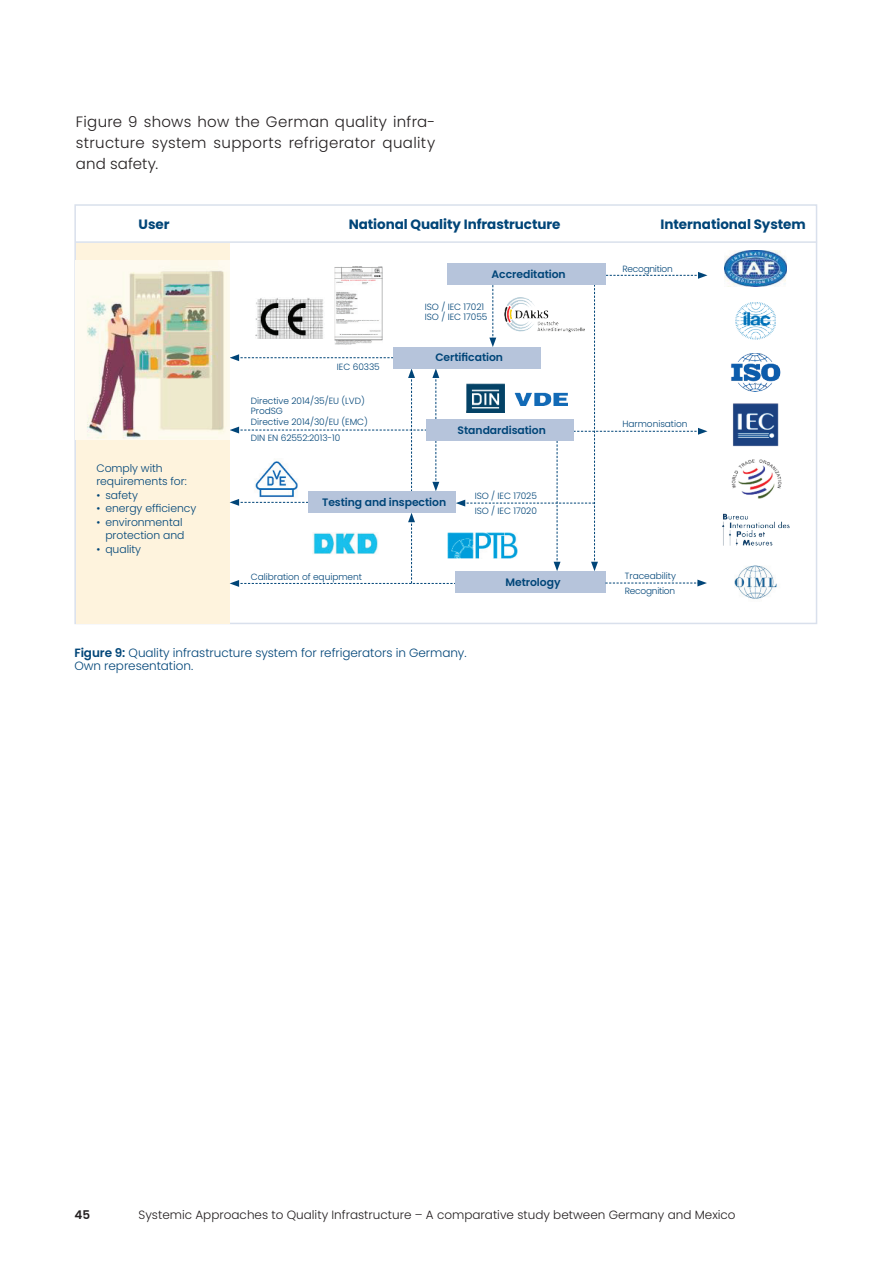
<style>
.page{position:relative;width:893px;height:1263px;background:#fff}
.page>*{position:absolute;margin:0;border:0;box-sizing:border-box;transform-origin:0 0}
.t1{font:300 15px/21px "Poppins";letter-spacing:.02em;color:#231f20;text-align:justify}
.t2{font:700 13.5px "Poppins";letter-spacing:-.005em;color:#004578}
.t3{font:300 12px "Poppins";color:#231f20}
.t4{font:300 12px/13.5px "Poppins";letter-spacing:-.005em;color:#004578}
.t5{font:600 12px "Poppins";color:#231f20}
.t6{font:300 10.8px/13.5px "Poppins";letter-spacing:-.005em;color:#004578}
.t7{font:600 10.8px "Poppins";letter-spacing:-.005em;color:#004578}
.t8{font:300 9px/10.5px "Poppins";letter-spacing:-.005em;color:#004578}
.t9{font:300 9px "Poppins";letter-spacing:-.03em;color:#004578}
.s1{font-weight:600}
</style>
<div class="page">
<div style="left:74px;top:204px;width:743px;height:420px;border:2px solid #d9e0ec"></div>
<div style="left:76px;top:243px;width:154px;height:380px;background:#fef3dd"></div>
<img style="left:725px;top:250px;width:61px;height:36px">
<img style="left:736px;top:302px;width:39px;height:37px">
<img style="left:731px;top:354px;width:50px;height:38px">
<img style="left:733px;top:403px;width:46px;height:44px">
<img style="left:731px;top:459px;width:51px;height:40px">
<img style="left:722px;top:513px;width:68px;height:33px">
<img style="left:734px;top:565px;width:43px;height:34px">
<div style="left:456px;top:571px;width:150px;height:21px;background:#b6c4db"></div>
<div style="left:447px;top:264px;width:159px;height:21px;background:#b6c4db"></div>
<img style="left:334px;top:267px;width:49px;height:5px">
<img style="left:76px;top:260px;width:154px;height:179px">
<svg style="left:230px;top:272px;width:477px;height:315px"></svg>
<hr style="left:76px;top:241px;width:741px;height:2px;background:#d9e0ec">
<h1 class="t1" style="left:76px;top:111px;width:361px">Figure 9 shows how the German quality infra&shy;structure system supports refrigerator quality and safety.</h1>
<h2 class="t2" style="left:139px;top:216px;width:32px">User</h2>
<h2 class="t2" style="left:349px;top:216px;width:213px">National Quality Infrastructure</h2>
<h2 class="t2" style="left:660px;top:216px;width:147px">International System</h2>
<p class="t7" style="left:492px;top:268px;width:76px">Accreditation</p>
<p class="t9" style="left:622px;top:263px;width:52px">Recognition</p>
<p class="t8" style="left:425px;top:301px;width:64px">ISO / IEC 17021<br>ISO / IEC 17055</p>
<p class="t6" style="left:96px;top:461px;width:92px">Comply with requirements for:</p>
<p class="t6" style="left:96px;top:488px;width:43px">• safety</p>
<p class="t6" style="left:96px;top:502px;width:101px">• energy efficiency</p>
<p class="t6" style="left:96px;top:515px;width:90px;text-align:right">• environmental protection and</p>
<p class="t6" style="left:96px;top:542px;width:46px">• quality</p>
<p class="t8" style="left:337px;top:362px;width:44px">IEC 60335</p>
<p class="t8" style="left:251px;top:395px;width:119px">Directive 2014/35/EU (LVD)<br>ProdSG<br>Directive 2014/30/EU (EMC)</p>
<p class="t8" style="left:251px;top:433px;width:91px">DIN EN 62552:2013-10</p>
<p class="t7" style="left:435px;top:351px;width:69px">Certification</p>
<p class="t7" style="left:458px;top:424px;width:90px">Standardisation</p>
<p class="t7" style="left:322px;top:496px;width:125px">Testing and inspection</p>
<p class="t8" style="left:251px;top:571px;width:113px">Calibration of equipment</p>
<p class="t8" style="left:475px;top:488px;width:64px;line-height:15px">ISO / IEC 17025<br>ISO / IEC 17020</p>
<p class="t7" style="left:505px;top:575px;width:57px">Metrology</p>
<h3 class="t4" style="left:74px;top:646px;width:394px"><span class="s1">Figure 9:</span> Quality infrastructure system for refrigerators in Germany.<br>Own representation.</h3>
<p class="t8" style="left:622px;top:419px;width:67px">Harmonisation</p>
<p class="t8" style="left:625px;top:570px;width:53px">Traceability</p>
<p class="t9" style="left:625px;top:586px;width:52px">Recognition</p>
<h3 class="t5" style="left:74px;top:1208px;width:17px">45</h3>
<h3 class="t3" style="left:139px;top:1208px;width:599px">Systemic Approaches to Quality Infrastructure – A comparative study between Germany and Mexico</h3>
</div>
